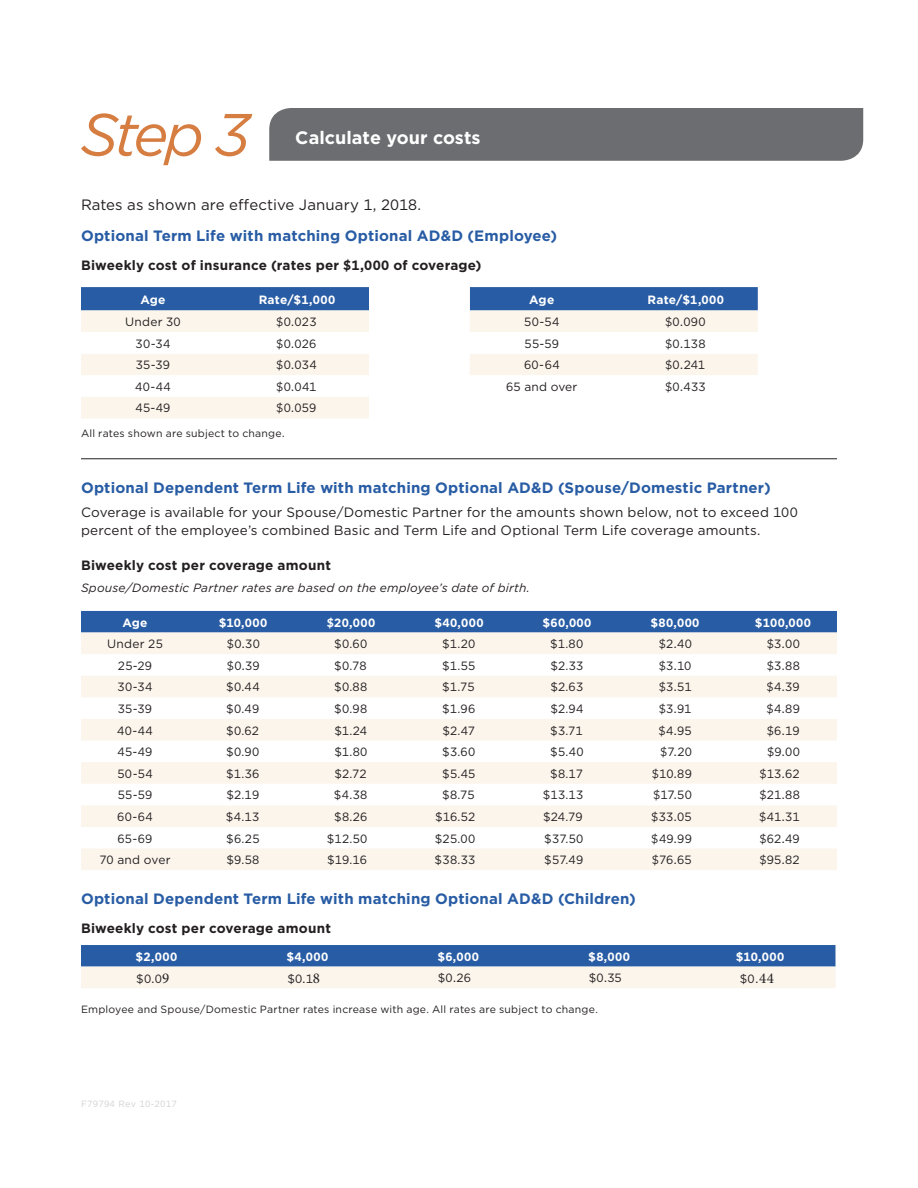
<style>
.page{position:relative;width:918px;height:1188px;background:#fff}
.page>*{position:absolute;margin:0;border:0;box-sizing:border-box;transform-origin:0 0}
.t1{font:italic 59.55px "Gotham";color:#d67d41}
.t2{font:700 18px "Gotham";color:#fff}
.t3{font:700 15px "Gotham";letter-spacing:.01em;color:#285ca4}
.t4{font:15px "Gotham";letter-spacing:.005em;color:#231f20}
.t5{font:13.5px/18px "Gotham";letter-spacing:.01em;color:#231f20}
.t6{font:700 13.5px "Gotham";letter-spacing:.015em;color:#231f20}
.t7{font:12px "Gotham";letter-spacing:.025em;color:#231f20}
.t8{font:700 12px "Gotham";letter-spacing:.035em;color:#fff}
.t9{font:italic 12px "Gotham";letter-spacing:.015em;color:#231f20}
.t10{font:10.5px "Gotham";letter-spacing:.02em;color:#231f20}
.t11{font:9px "Gotham";letter-spacing:.025em;color:#d1d2d4}
.s1{font-family:"Minion Pro";font-size:15px}
</style>
<div class="page">
<div style="left:269px;top:108px;width:594px;height:53px;background:#6c6d70"></div>
<svg style="left:81px;top:287px;width:677px;height:23px;background:#4874b1"></svg>
<svg style="left:81px;top:310px;width:677px;height:22px;fill:#fbf5ec"></svg>
<svg style="left:81px;top:354px;width:677px;height:64px"></svg>
<div style="left:81px;top:611px;width:756px;height:22px;background:#285ca4"></div>
<svg style="left:81px;top:633px;width:756px;height:237px;fill:#fbf5ec"></svg>
<svg style="left:81px;top:945px;width:755px;height:43px;background:#92a9c8"></svg>
<hr style="left:81px;top:458px;width:756px;height:1px;background:#231f20">
<h1 class="t1" style="left:80px;top:96px;width:173px">Step 3</h1>
<h2 class="t2" style="left:295px;top:126px;width:187px">Calculate your costs</h2>
<p class="t4" style="left:81px;top:195px;width:342px">Rates as shown are effective January 1, 2018.</p>
<p class="t3" style="left:81px;top:226px;width:478px">Optional Term Life with matching Optional AD&amp;D (Employee)</p>
<p class="t6" style="left:81px;top:257px;width:402px">Biweekly cost of insurance (rates per $1,000 of coverage)</p>
<p class="t8" style="left:140px;top:292px;width:27px">Age</p>
<p class="t8" style="left:259px;top:292px;width:78px">Rate/$1,000</p>
<p class="t8" style="left:529px;top:292px;width:27px">Age</p>
<p class="t8" style="left:648px;top:292px;width:78px">Rate/$1,000</p>
<p class="t7" style="left:125px;top:314px;width:57px">Under 30</p>
<p class="t7" style="left:276px;top:314px;width:42px">$0.023</p>
<p class="t7" style="left:524px;top:314px;width:37px">50-54</p>
<p class="t7" style="left:665px;top:314px;width:42px">$0.090</p>
<p class="t7" style="left:136px;top:336px;width:36px">30-34</p>
<p class="t7" style="left:276px;top:336px;width:42px">$0.026</p>
<p class="t7" style="left:525px;top:336px;width:36px">55-59</p>
<p class="t7" style="left:665px;top:336px;width:42px">$0.138</p>
<p class="t7" style="left:136px;top:357px;width:36px">35-39</p>
<p class="t7" style="left:276px;top:357px;width:42px">$0.034</p>
<p class="t7" style="left:524px;top:357px;width:37px">60-64</p>
<p class="t7" style="left:665px;top:357px;width:42px">$0.241</p>
<p class="t7" style="left:135px;top:379px;width:37px">40-44</p>
<p class="t7" style="left:276px;top:379px;width:42px">$0.041</p>
<p class="t7" style="left:506px;top:379px;width:73px">65 and over</p>
<p class="t7" style="left:665px;top:379px;width:42px">$0.433</p>
<p class="t7" style="left:136px;top:401px;width:36px">45-49</p>
<p class="t7" style="left:276px;top:401px;width:42px">$0.059</p>
<p class="t10" style="left:81px;top:426px;width:206px">All rates shown are subject to change.</p>
<p class="t3" style="left:81px;top:477px;width:691px">Optional Dependent Term Life with matching Optional AD&amp;D (Spouse/Domestic Partner)</p>
<p class="t5" style="left:81px;top:503px;width:718px">Coverage is available for your Spouse/Domestic Partner for the amounts shown below, not to exceed 100 percent of the employee’s combined Basic and Term Life and Optional Term Life coverage amounts.</p>
<p class="t6" style="left:81px;top:557px;width:251px">Biweekly cost per coverage amount</p>
<p class="t9" style="left:81px;top:580px;width:450px">Spouse/Domestic Partner rates are based on the employee’s date of birth.</p>
<p class="t8" style="left:122px;top:614px;width:27px">Age</p>
<p class="t8" style="left:219px;top:614px;width:50px">$10,000</p>
<p class="t8" style="left:327px;top:614px;width:50px">$20,000</p>
<p class="t8" style="left:434px;top:614px;width:51px">$40,000</p>
<p class="t8" style="left:543px;top:614px;width:50px">$60,000</p>
<p class="t8" style="left:650px;top:614px;width:51px">$80,000</p>
<p class="t8" style="left:755px;top:614px;width:58px">$100,000</p>
<p class="t7" style="left:107px;top:636px;width:57px">Under 25</p>
<p class="t7" style="left:227px;top:636px;width:35px">$0.30</p>
<p class="t7" style="left:334px;top:636px;width:35px">$0.60</p>
<p class="t7" style="left:442px;top:636px;width:35px">$1.20</p>
<p class="t7" style="left:550px;top:636px;width:35px">$1.80</p>
<p class="t7" style="left:659px;top:636px;width:35px">$2.40</p>
<p class="t7" style="left:767px;top:636px;width:35px">$3.00</p>
<p class="t7" style="left:118px;top:658px;width:36px">25-29</p>
<p class="t7" style="left:227px;top:658px;width:34px">$0.39</p>
<p class="t7" style="left:334px;top:658px;width:34px">$0.78</p>
<p class="t7" style="left:442px;top:658px;width:35px">$1.55</p>
<p class="t7" style="left:550px;top:658px;width:35px">$2.33</p>
<p class="t7" style="left:659px;top:658px;width:34px">$3.10</p>
<p class="t7" style="left:767px;top:658px;width:35px">$3.88</p>
<p class="t7" style="left:118px;top:679px;width:36px">30-34</p>
<p class="t7" style="left:226px;top:679px;width:35px">$0.44</p>
<p class="t7" style="left:334px;top:679px;width:35px">$0.88</p>
<p class="t7" style="left:442px;top:679px;width:34px">$1.75</p>
<p class="t7" style="left:550px;top:679px;width:34px">$2.63</p>
<p class="t7" style="left:659px;top:679px;width:34px">$3.51</p>
<p class="t7" style="left:766px;top:679px;width:35px">$4.39</p>
<p class="t7" style="left:118px;top:701px;width:36px">35-39</p>
<p class="t7" style="left:226px;top:701px;width:34px">$0.49</p>
<p class="t7" style="left:334px;top:701px;width:35px">$0.98</p>
<p class="t7" style="left:442px;top:701px;width:35px">$1.96</p>
<p class="t7" style="left:550px;top:701px;width:35px">$2.94</p>
<p class="t7" style="left:659px;top:701px;width:34px">$3.91</p>
<p class="t7" style="left:766px;top:701px;width:35px">$4.89</p>
<p class="t7" style="left:117px;top:723px;width:37px">40-44</p>
<p class="t7" style="left:226px;top:723px;width:34px">$0.62</p>
<p class="t7" style="left:334px;top:723px;width:34px">$1.24</p>
<p class="t7" style="left:442px;top:723px;width:34px">$2.47</p>
<p class="t7" style="left:550px;top:723px;width:34px">$3.71</p>
<p class="t7" style="left:658px;top:723px;width:35px">$4.95</p>
<p class="t7" style="left:767px;top:723px;width:35px">$6.19</p>
<p class="t7" style="left:118px;top:744px;width:36px">45-49</p>
<p class="t7" style="left:226px;top:744px;width:35px">$0.90</p>
<p class="t7" style="left:334px;top:744px;width:35px">$1.80</p>
<p class="t7" style="left:442px;top:744px;width:35px">$3.60</p>
<p class="t7" style="left:550px;top:744px;width:35px">$5.40</p>
<p class="t7" style="left:660px;top:744px;width:33px">$7.20</p>
<p class="t7" style="left:767px;top:744px;width:34px">$9.00</p>
<p class="t7" style="left:117px;top:766px;width:37px">50-54</p>
<p class="t7" style="left:226px;top:766px;width:35px">$1.36</p>
<p class="t7" style="left:334px;top:766px;width:34px">$2.72</p>
<p class="t7" style="left:442px;top:766px;width:35px">$5.45</p>
<p class="t7" style="left:550px;top:766px;width:34px">$8.17</p>
<p class="t7" style="left:652px;top:766px;width:42px">$10.89</p>
<p class="t7" style="left:759px;top:766px;width:42px">$13.62</p>
<p class="t7" style="left:118px;top:787px;width:36px">55-59</p>
<p class="t7" style="left:226px;top:787px;width:34px">$2.19</p>
<p class="t7" style="left:334px;top:787px;width:35px">$4.38</p>
<p class="t7" style="left:442px;top:787px;width:34px">$8.75</p>
<p class="t7" style="left:543px;top:787px;width:42px">$13.13</p>
<p class="t7" style="left:653px;top:787px;width:40px">$17.50</p>
<p class="t7" style="left:759px;top:787px;width:42px">$21.88</p>
<p class="t7" style="left:117px;top:809px;width:37px">60-64</p>
<p class="t7" style="left:226px;top:809px;width:35px">$4.13</p>
<p class="t7" style="left:334px;top:809px;width:35px">$8.26</p>
<p class="t7" style="left:435px;top:809px;width:42px">$16.52</p>
<p class="t7" style="left:543px;top:809px;width:41px">$24.79</p>
<p class="t7" style="left:651px;top:809px;width:42px">$33.05</p>
<p class="t7" style="left:759px;top:809px;width:42px">$41.31</p>
<p class="t7" style="left:118px;top:831px;width:36px">65-69</p>
<p class="t7" style="left:226px;top:831px;width:35px">$6.25</p>
<p class="t7" style="left:327px;top:831px;width:42px">$12.50</p>
<p class="t7" style="left:435px;top:831px;width:42px">$25.00</p>
<p class="t7" style="left:544px;top:831px;width:41px">$37.50</p>
<p class="t7" style="left:651px;top:831px;width:42px">$49.99</p>
<p class="t7" style="left:759px;top:831px;width:42px">$62.49</p>
<p class="t7" style="left:99px;top:852px;width:73px">70 and over</p>
<p class="t7" style="left:226px;top:852px;width:35px">$9.58</p>
<p class="t7" style="left:327px;top:852px;width:41px">$19.16</p>
<p class="t7" style="left:435px;top:852px;width:42px">$38.33</p>
<p class="t7" style="left:544px;top:852px;width:41px">$57.49</p>
<p class="t7" style="left:652px;top:852px;width:42px">$76.65</p>
<p class="t7" style="left:759px;top:852px;width:42px">$95.82</p>
<p class="t3" style="left:81px;top:888px;width:556px">Optional Dependent Term Life with matching Optional AD&amp;D (Children)</p>
<p class="t6" style="left:81px;top:919px;width:251px">Biweekly cost per coverage amount</p>
<p class="t8" style="left:136px;top:948px;width:43px">$2,000</p>
<p class="t8" style="left:286px;top:948px;width:43px">$4,000</p>
<p class="t8" style="left:437px;top:948px;width:43px">$6,000</p>
<p class="t8" style="left:588px;top:948px;width:43px">$8,000</p>
<p class="t8" style="left:736px;top:948px;width:50px">$10,000</p>
<p class="t7" style="left:136px;top:972px;width:35px">$0.0<span class="s1">9</span></p>
<p class="t7" style="left:287px;top:972px;width:34px">$0.1<span class="s1">8</span></p>
<p class="t7" style="left:438px;top:970px;width:35px">$0.26</p>
<p class="t7" style="left:589px;top:970px;width:34px">$0.35</p>
<p class="t7" style="left:740px;top:972px;width:36px">$0.<span class="s1">44</span></p>
<p class="t10" style="left:81px;top:1003px;width:518px">Employee and Spouse/Domestic Partner rates increase with age. All rates are subject to change.</p>
<p class="t11" style="left:81px;top:1098px;width:97px">F79794 Rev 10-2017</p>
</div>
